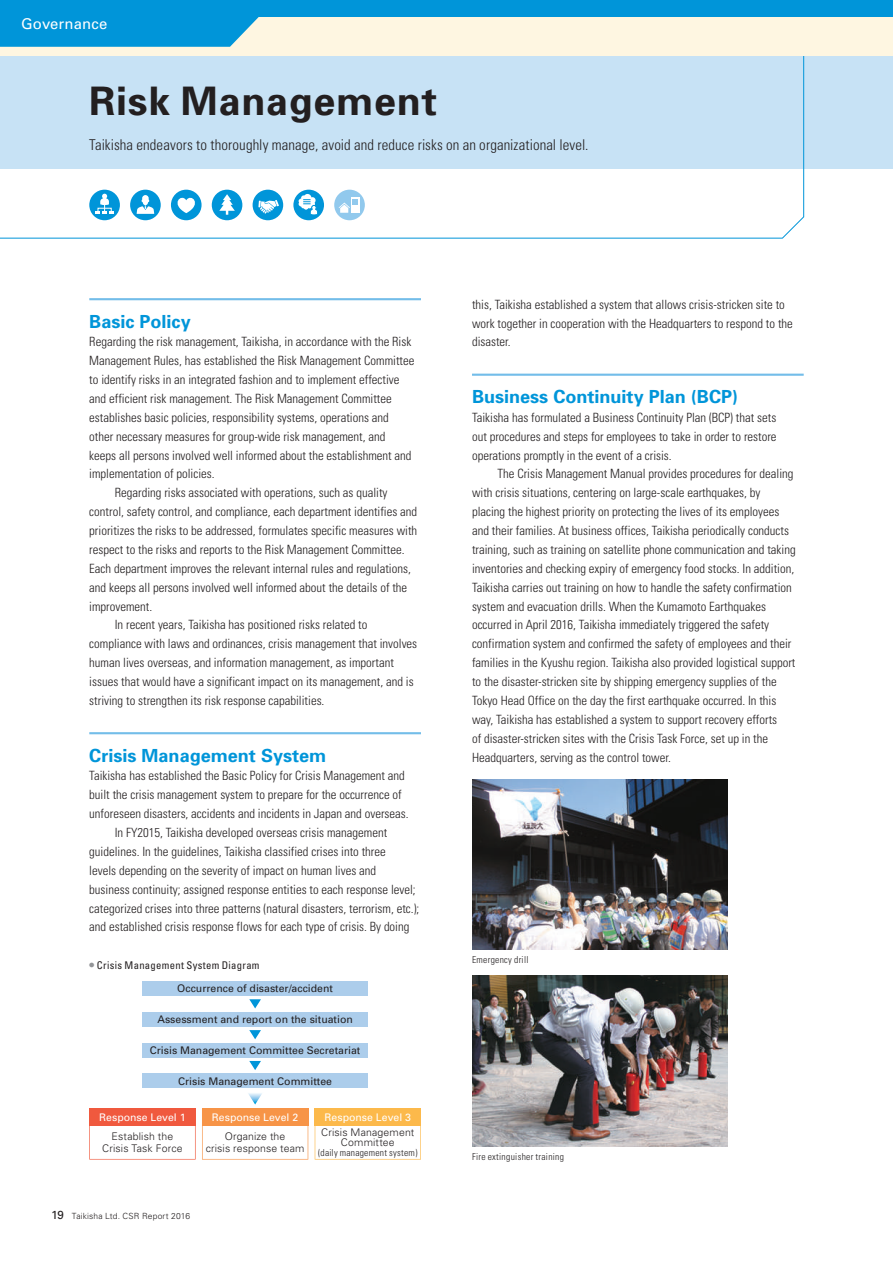
<style>
.page{position:relative;width:893px;height:1263px;background:#fff}
.page>*{position:absolute;margin:0;border:0;box-sizing:border-box;transform-origin:0 0}
.t1{font:700 39.3px "Univers";letter-spacing:.02em;color:#231f20}
.t2{font:700 18px "Univers";color:#0095d9}
.t3{font:300 condensed 14.85px "Univers";letter-spacing:.005em;color:#231f20}
.t4{font:14.85px "Univers";letter-spacing:.005em;color:#fff}
.t5{font:300 condensed 12.75px/18.9px "Univers";color:#231f20}
.t6{font:condensed 10.65px "Univers";letter-spacing:.03em;color:#231f20}
.t7{font:10.5px "Univers";color:#231f20}
.t8{font:300 10.5px/11.7px "Univers";letter-spacing:.015em;color:#231f20;text-align:center}
.t9{font:10.5px "Univers";color:#fff}
.t10{font:300 condensed 9.6px "Univers";letter-spacing:.03em;color:#231f20}
.t11{font:300 8.55px "Univers";letter-spacing:.02em;color:#231f20}
.s1{font-weight:400;font-size:11.7px}
</style>
<div class="page">
<div style="left:0;top:51px;width:893px;height:118px;background:#c7e2f5"></div>
<svg style="left:0;top:55px;width:804px;height:184px"></svg>
<div style="left:130px;top:190px;width:31px;height:30px;background:#0095d9;border-radius:50%"></div>
<svg style="left:137px;top:195px;width:17px;height:19px"></svg>
<div style="left:171px;top:190px;width:31px;height:30px;background:#0095d9;border-radius:50%"></div>
<svg style="left:169px;top:193px;width:34px;height:20px"></svg>
<div style="left:253px;top:190px;width:30px;height:30px;background:#0095d9;border-radius:50%"></div>
<svg style="left:258px;top:200px;width:21px;height:14px"></svg>
<div style="left:212px;top:190px;width:30px;height:30px;background:#0095d9;border-radius:50%"></div>
<svg style="left:219px;top:194px;width:16px;height:21px"></svg>
<div style="left:89px;top:190px;width:31px;height:30px;background:#0095d9;border-radius:50%"></div>
<svg style="left:96px;top:194px;width:17px;height:20px"></svg>
<div style="left:334px;top:190px;width:31px;height:30px;background:#91c9ed;border-radius:50%"></div>
<div style="left:351px;top:197px;width:8px;height:16px;background:#fff"></div>
<svg style="left:339px;top:199px;width:19px;height:14px"></svg>
<div style="left:293px;top:190px;width:31px;height:30px;background:#0095d9;border-radius:50%"></div>
<svg style="left:299px;top:194px;width:19px;height:21px"></svg>
<div style="left:0;top:0;width:893px;height:55px;background:#fef6e1"></div>
<div style="left:0;top:0;width:893px;height:17px;background:#0095d9"></div>
<svg style="left:0;top:17px;width:259px;height:30px;background:#109bd9"></svg>
<hr style="left:89px;top:298px;width:332px;height:2px;background:#73bde9">
<hr style="left:89px;top:732px;width:332px;height:2px;background:#73bde9">
<hr style="left:472px;top:374px;width:332px;height:2px;background:#73bde9">
<svg style="left:89px;top:1125px;width:107px;height:34px"></svg>
<div style="left:89px;top:1108px;width:107px;height:17px;background:#f0593e"></div>
<svg style="left:315px;top:1125px;width:106px;height:34px"></svg>
<div style="left:315px;top:1108px;width:106px;height:17px;background:#fcb94b"></div>
<svg style="left:249px;top:999px;width:12px;height:9px"></svg>
<div style="left:142px;top:981px;width:226px;height:15px;background:#accdeb"></div>
<svg style="left:249px;top:1030px;width:12px;height:9px"></svg>
<div style="left:142px;top:1012px;width:226px;height:15px;background:#accdeb"></div>
<svg style="left:249px;top:1061px;width:12px;height:9px"></svg>
<div style="left:142px;top:1043px;width:226px;height:14px;background:#accdeb"></div>
<svg style="left:202px;top:1093px;width:106px;height:66px"></svg>
<div style="left:142px;top:1073px;width:226px;height:15px;background:#accdeb"></div>
<img style="left:472px;top:779px;width:255px;height:170px">
<img style="left:472px;top:976px;width:255px;height:170px">
<p class="t4" style="left:21px;top:15px;width:88px">Governance</p>
<h1 class="t1" style="left:89px;top:77px;width:349px">Risk Management</h1>
<p class="t3" style="left:89px;top:136px;width:501px">Taikisha endeavors to thoroughly manage, avoid and reduce risks on an organizational level.</p>
<h2 class="t2" style="left:89px;top:310px;width:103px">Basic Policy</h2>
<p class="t5" style="left:89px;top:332px;width:324px">Regarding the risk management, Taikisha, in accordance with the Risk</p>
<p class="t5" style="left:89px;top:351px;width:327px">Management Rules, has established the Risk Management Committee</p>
<p class="t5" style="left:89px;top:370px;width:312px">to identify risks in an integrated fashion and to implement effective</p>
<p class="t5" style="left:89px;top:389px;width:304px">and efficient risk management. The Risk Management Committee</p>
<p class="t5" style="left:89px;top:408px;width:301px">establishes basic policies, responsibility systems, operations and</p>
<p class="t5" style="left:89px;top:427px;width:298px">other necessary measures for group-wide risk management, and</p>
<p class="t5" style="left:89px;top:446px;width:324px">keeps all persons involved well informed about the establishment and</p>
<p class="t5" style="left:89px;top:464px;width:127px">implementation of policies.</p>
<p class="t5" style="left:115px;top:483px;width:274px">Regarding risks associated with operations, such as quality</p>
<p class="t5" style="left:89px;top:502px;width:329px">control, safety control, and compliance, each department identifies and</p>
<p class="t5" style="left:89px;top:521px;width:329px">prioritizes the risks to be addressed, formulates specific measures with</p>
<p class="t5" style="left:89px;top:540px;width:317px">respect to the risks and reports to the Risk Management Committee.</p>
<p class="t5" style="left:89px;top:559px;width:323px">Each department improves the relevant internal rules and regulations,</p>
<p class="t5" style="left:89px;top:578px;width:319px">and keeps all persons involved well informed about the details of the</p>
<p class="t5" style="left:89px;top:597px;width:65px">improvement.</p>
<p class="t5" style="left:115px;top:615px;width:254px">In recent years, Taikisha has positioned risks related to</p>
<p class="t5" style="left:89px;top:634px;width:329px">compliance with laws and ordinances, crisis management that involves</p>
<p class="t5" style="left:89px;top:653px;width:306px">human lives overseas, and information management, as important</p>
<p class="t5" style="left:89px;top:672px;width:326px">issues that would have a significant impact on its management, and is</p>
<p class="t5" style="left:89px;top:691px;width:237px">striving to strengthen its risk response capabilities.</p>
<h2 class="t2" style="left:89px;top:744px;width:238px">Crisis Management System</h2>
<p class="t5" style="left:89px;top:766px;width:317px">Taikisha has established the Basic Policy for Crisis Management and</p>
<p class="t5" style="left:89px;top:785px;width:314px">built the crisis management system to prepare for the occurrence of</p>
<p class="t5" style="left:89px;top:804px;width:321px">unforeseen disasters, accidents and incidents in Japan and overseas.</p>
<p class="t5" style="left:115px;top:823px;width:274px">In FY2015, Taikisha developed overseas crisis management</p>
<p class="t5" style="left:89px;top:842px;width:298px">guidelines. In the guidelines, Taikisha classified crises into three</p>
<p class="t5" style="left:89px;top:861px;width:288px">levels depending on the severity of impact on human lives and</p>
<p class="t5" style="left:89px;top:880px;width:328px">business continuity; assigned response entities to each response level;</p>
<p class="t5" style="left:89px;top:898px;width:332px">categorized crises into three patterns (natural disasters, terrorism, etc.);</p>
<p class="t5" style="left:89px;top:917px;width:322px">and established crisis response flows for each type of crisis. By doing</p>
<p class="t6" style="left:89px;top:958px;width:172px"><sup>●</sup> Crisis Management System Diagram</p>
<p class="t7" style="left:177px;top:982px;width:157px">Occurrence of disaster/accident</p>
<p class="t7" style="left:157px;top:1013px;width:197px">Assessment and report on the situation</p>
<p class="t7" style="left:150px;top:1044px;width:212px">Crisis Management Committee Secretariat</p>
<p class="t7" style="left:178px;top:1075px;width:156px">Crisis Management Committee</p>
<p class="t9" style="left:99px;top:1111px;width:88px">Response Level 1</p>
<p class="t8" style="left:102px;top:1130px;width:82px">Establish the<br>Crisis Task Force</p>
<p class="t9" style="left:212px;top:1111px;width:88px">Response Level 2</p>
<p class="t8" style="left:206px;top:1130px;width:100px">Organize the<br>crisis response team</p>
<p class="t9" style="left:325px;top:1111px;width:88px">Response Level 3</p>
<p class="t8" style="left:321px;top:1127px;width:95px;line-height:10.1px">Crisis Management<br>Committee</p>
<p class="t10" style="left:318px;top:1147px;width:101px">(daily management system)</p>
<p class="t11" style="left:51px;top:1210px;width:141px"><span class="s1">19</span> Taikisha Ltd. CSR Report 2016</p>
<p class="t5" style="left:472px;top:295px;width:322px">this, Taikisha established a system that allows crisis-stricken site to work together in cooperation with the Headquarters to respond to the disaster.</p>
<h2 class="t2" style="left:472px;top:386px;width:268px">Business Continuity Plan (BCP)</h2>
<p class="t5" style="left:472px;top:408px;width:306px;text-align:justify">Taikisha has formulated a Business Continuity Plan (BCP) that sets out procedures and steps for employees to take in order to restore operations promptly in the event of a crisis.</p>
<p class="t5" style="left:472px;top:464px;width:325px;text-indent:26px">The Crisis Management Manual provides procedures for dealing with crisis situations, centering on large-scale earthquakes, by placing the highest priority on protecting the lives of its employees and their families. At business offices, Taikisha periodically conducts training, such as training on satellite phone communication and taking inventories and checking expiry of emergency food stocks. In addition, Taikisha carries out training on how to handle the safety confirmation system and evacuation drills. When the Kumamoto Earthquakes occurred in April 2016, Taikisha immediately triggered the safety confirmation system and confirmed the safety of employees and their families in the Kyushu region. Taikisha also provided logistical support to the disaster-stricken site by shipping emergency supplies of the Tokyo Head Office on the day the first earthquake occurred. In this way, Taikisha has established a system to support recovery efforts<br>of disaster-stricken sites with the Crisis Task Force, set up in the Headquarters, serving as the control tower.</p>
<p class="t10" style="left:472px;top:954px;width:58px">Emergency drill</p>
<p class="t10" style="left:472px;top:1150px;width:94px">Fire extinguisher training</p>
</div>
